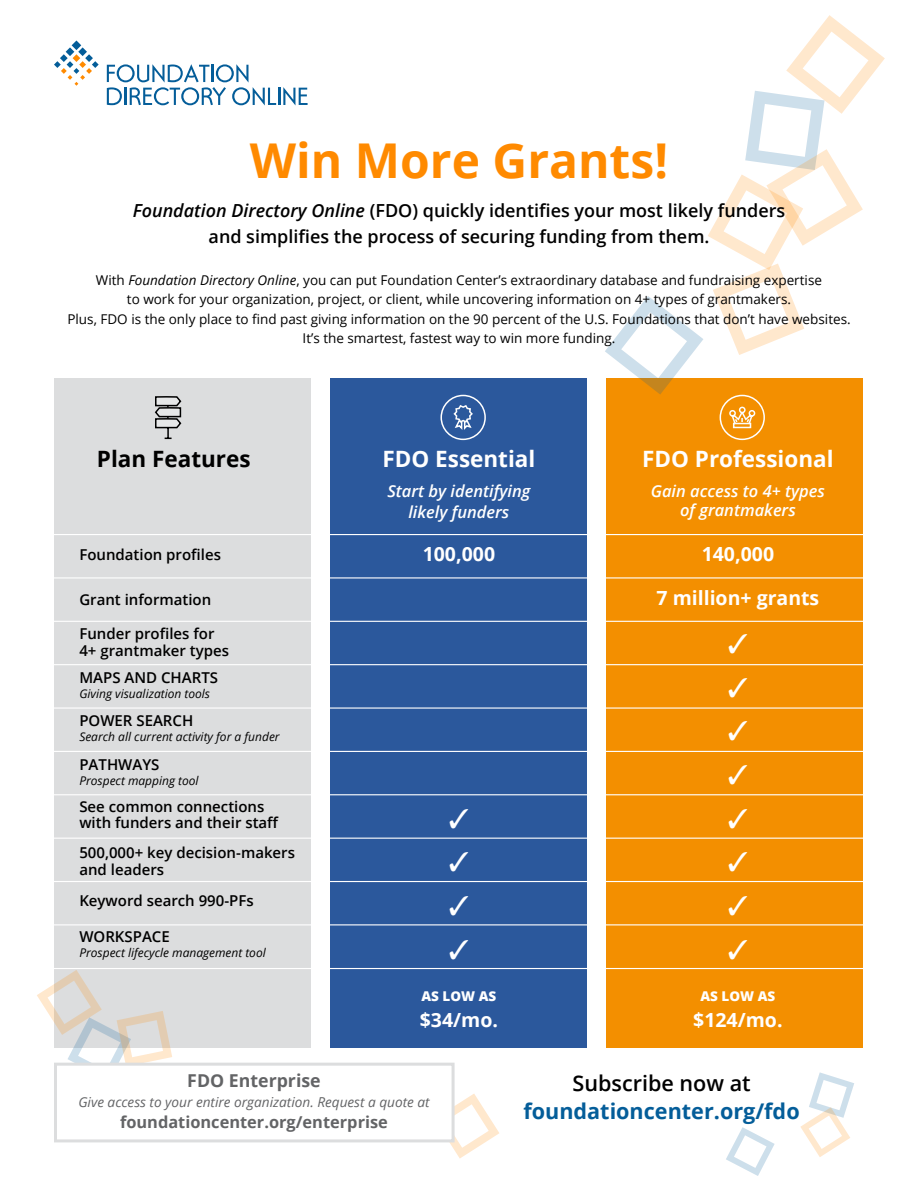
<style>
.page{position:relative;width:918px;height:1188px;background:#fff}
.page>*{position:absolute;margin:0;border:0;box-sizing:border-box;transform-origin:0 0}
.t1{font:700 48px "Open Sans";color:#ff8a00}
.t2{font:27px/43.7px "Zapf Dingbats ITC";color:#fff;text-align:justify}
.t3{font:700 22.5px "Open Sans";color:#fff}
.t4{font:700 22.5px "Open Sans";color:#000}
.t5{font:700 21.6px "Open Sans";color:#045d99}
.t6{font:600 21.6px "Open Sans";color:#000}
.t7{font:700 19.5px "Open Sans";color:#fff}
.t8{font:600 18px/25.5px "Open Sans";color:#000;text-align:center}
.t9{font:700 17.7px "Open Sans";color:#636466}
.t10{font:italic 600 16.5px/19.5px "Open Sans";color:#fff;text-align:center}
.t11{font:700 16.35px "Open Sans";color:#636466}
.t12{font:600 15px/16.5px "Open Sans";color:#000}
.t13{font:italic 13.65px "Open Sans";color:#636466}
.t14{font:13.5px/19.5px "Open Sans";color:#000;text-align:center}
.t15{font:800 13.5px "Open Sans";color:#fff}
.t16{font:italic 12px "Open Sans";color:#000}
.s1{font-style:italic}
</style>
<div class="page">
<div style="left:54px;top:378px;width:256px;height:669px;background:#dcddde"></div>
<div style="left:607px;top:378px;width:256px;height:669px;background:#f38f00"></div>
<svg style="left:729px;top:406px;width:27px;height:23px"></svg>
<div style="left:720px;top:395px;width:45px;height:45px;border:2px solid #fff;border-radius:50%"></div>
<svg style="left:605px;top:15px;width:280px;height:380px"></svg>
<svg style="left:54px;top:40px;width:45px;height:46px"></svg>
<svg style="left:107px;top:64px;width:201px;height:42px"></svg>
<div style="left:331px;top:378px;width:256px;height:669px;background:#2b589c"></div>
<div style="left:440px;top:395px;width:46px;height:45px;border:2px solid #fff;border-radius:50%"></div>
<svg style="left:453px;top:405px;width:20px;height:25px"></svg>
<svg style="left:154px;top:396px;width:28px;height:44px"></svg>
<svg style="left:37px;top:970px;width:135px;height:93px"></svg>
<svg style="left:434px;top:1094px;width:65px;height:65px"></svg>
<div style="left:54px;top:1063px;width:401px;height:79px;background:#fff;border:3px solid #dcddde"></div>
<svg style="left:726px;top:1127px;width:49px;height:49px"></svg>
<svg style="left:800px;top:1072px;width:54px;height:85px"></svg>
<hr style="left:46px;top:577px;width:822px;height:2px;background:#fff">
<hr style="left:51px;top:621px;width:822px;height:1px;background:#fff">
<hr style="left:48px;top:664px;width:821px;height:1px;background:#fff">
<hr style="left:50px;top:707px;width:821px;height:2px;background:#fff">
<hr style="left:46px;top:751px;width:822px;height:1px;background:#fff">
<hr style="left:51px;top:794px;width:822px;height:1px;background:#fff">
<hr style="left:52px;top:838px;width:822px;height:1px;background:#fff">
<hr style="left:49px;top:881px;width:822px;height:1px;background:#fff">
<hr style="left:53px;top:924px;width:822px;height:1px;background:#fff">
<hr style="left:49px;top:968px;width:822px;height:1px;background:#fff">
<hr style="left:50px;top:534px;width:822px;height:1px;background:#fff">
<h1 class="t1" style="left:250px;top:126px;width:420px">Win More Grants!</h1>
<h3 class="t8" style="left:133px;top:198px;width:654px"><span class="s1">Foundation Directory Online</span> (FDO) quickly identifies your most likely funders and simplifies the process of securing funding from them.</h3>
<p class="t14" style="left:67px;top:270px;width:785px">With <span class="s1">Foundation Directory Online</span>, you can put Foundation Center’s extraordinary database and fundraising expertise<br>to work for your organization, project, or client, while uncovering information on 4+ types of grantmakers.<br>Plus, FDO is the only place to find past giving information on the 90 percent of the U.S. Foundations that don’t have websites.<br>It’s the smartest, fastest way to win more funding.</p>
<h3 class="t4" style="left:97px;top:443px;width:155px">Plan Features</h3>
<p class="t12" style="left:79px;top:546px;width:143px">Foundation profiles</p>
<p class="t12" style="left:79px;top:591px;width:133px">Grant information</p>
<p class="t12" style="left:79px;top:625px;width:151px">Funder profiles for<br>4+ grantmaker types</p>
<p class="t12" style="left:79px;top:669px;width:140px">MAPS AND CHARTS</p>
<p class="t16" style="left:79px;top:685px;width:132px">Giving visualization tools</p>
<p class="t12" style="left:79px;top:712px;width:115px">POWER SEARCH</p>
<p class="t16" style="left:79px;top:729px;width:202px">Search all current activity for a funder</p>
<p class="t12" style="left:79px;top:756px;width:82px">PATHWAYS</p>
<p class="t16" style="left:79px;top:772px;width:121px">Prospect mapping tool</p>
<p class="t12" style="left:79px;top:798px;width:201px">See common connections with funders and their staff</p>
<p class="t12" style="left:79px;top:844px;width:217px">500,000+ key decision-makers and leaders</p>
<p class="t12" style="left:79px;top:892px;width:176px">Keyword search 990-PFs</p>
<p class="t12" style="left:79px;top:928px;width:92px">WORKSPACE</p>
<p class="t16" style="left:79px;top:945px;width:188px">Prospect lifecycle management tool</p>
<h3 class="t3" style="left:382px;top:443px;width:154px">FDO Essential</h3>
<p class="t10" style="left:387px;top:480px;width:145px;line-height:21px">Start by identifying likely funders</p>
<h3 class="t7" style="left:423px;top:540px;width:74px">100,000</h3>
<h2 class="t2" style="left:449px;top:797px;width:22px">✓ ✓ ✓ ✓</h2>
<p class="t15" style="left:422px;top:986px;width:76px">AS LOW AS</p>
<h3 class="t7" style="left:420px;top:1006px;width:80px">$34/mo.</h3>
<h3 class="t3" style="left:642px;top:443px;width:193px">FDO Professional</h3>
<p class="t10" style="left:651px;top:481px;width:176px">Gain access to 4+ types of grantmakers</p>
<h3 class="t7" style="left:702px;top:540px;width:74px">140,000</h3>
<h3 class="t7" style="left:656px;top:584px;width:164px">7 million+ grants</h3>
<h2 class="t2" style="left:728px;top:622px;width:22px">✓ ✓ ✓ ✓ ✓ ✓ ✓ ✓</h2>
<p class="t15" style="left:700px;top:986px;width:76px">AS LOW AS</p>
<h3 class="t7" style="left:693px;top:1006px;width:91px">$124/mo.</h3>
<h3 class="t9" style="left:187px;top:1068px;width:135px">FDO Enterprise</h3>
<p class="t13" style="left:78px;top:1092px;width:353px">Give access to your entire organization. Request a quote at</p>
<p class="t11" style="left:120px;top:1110px;width:269px">foundationcenter.org/enterprise</p>
<h3 class="t6" style="left:572px;top:1068px;width:180px">Subscribe now at</h3>
<h3 class="t5" style="left:523px;top:1096px;width:278px">foundationcenter.org/fdo</h3>
</div>
